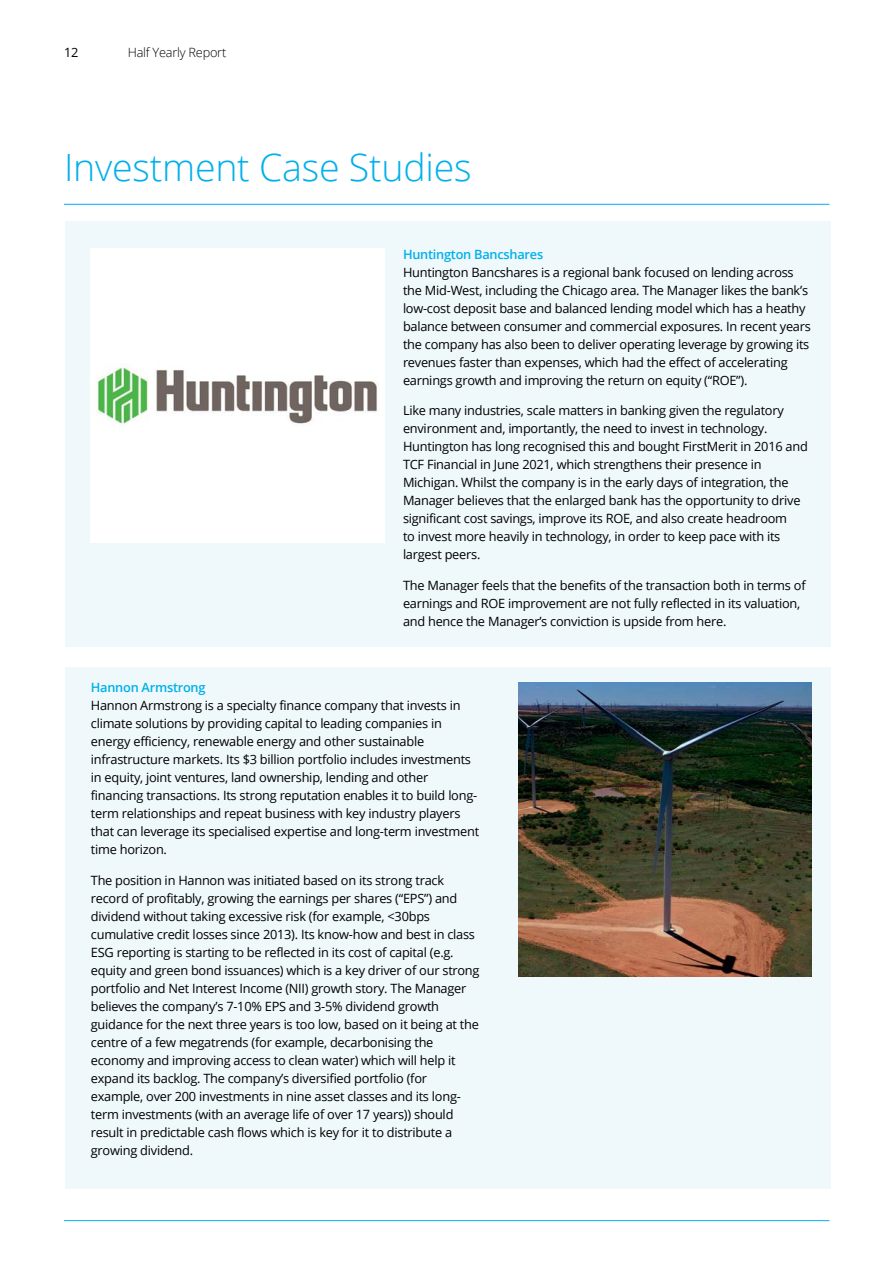
<style>
.page{position:relative;width:893px;height:1263px;background:#fff}
.page>*{position:absolute;margin:0;border:0;box-sizing:border-box;transform-origin:0 0}
.t1{font:300 37.5px "Open Sans";letter-spacing:-.005em;color:#00b0eb}
.t2{font:12.75px/18px "Open Sans";letter-spacing:-.02em;color:#000}
.t3{font:600 12.75px "Open Sans";letter-spacing:-.02em;color:#00b0eb}
.t4{font:300 12.75px "Open Sans";letter-spacing:-.02em;color:#000}
</style>
<div class="page">
<hr style="left:64px;top:204px;width:765px;height:1px;background:#00afeb">
<hr style="left:64px;top:1220px;width:765px;height:1px;background:#00afeb">
<div style="left:65px;top:221px;width:18px;height:23px;background:#eff8fb"></div>
<div style="left:83px;top:221px;width:302px;height:23px;background:#eff8fb"></div>
<div style="left:385px;top:221px;width:18px;height:23px;background:#eff8fb"></div>
<div style="left:403px;top:221px;width:410px;height:23px;background:#eff8fb"></div>
<div style="left:813px;top:221px;width:18px;height:23px;background:#eff8fb"></div>
<div style="left:65px;top:244px;width:18px;height:398px;background:#eff8fb"></div>
<div style="left:83px;top:244px;width:302px;height:398px;background:#eff8fb"></div>
<div style="left:385px;top:244px;width:18px;height:398px;background:#eff8fb"></div>
<div style="left:403px;top:244px;width:410px;height:18px;background:#eff8fb"></div>
<div style="left:403px;top:262px;width:410px;height:18px;background:#eff8fb"></div>
<div style="left:403px;top:280px;width:410px;height:18px;background:#eff8fb"></div>
<div style="left:403px;top:298px;width:410px;height:18px;background:#eff8fb"></div>
<div style="left:403px;top:316px;width:410px;height:18px;background:#eff8fb"></div>
<div style="left:403px;top:334px;width:410px;height:18px;background:#eff8fb"></div>
<div style="left:403px;top:352px;width:410px;height:18px;background:#eff8fb"></div>
<div style="left:403px;top:370px;width:410px;height:31px;background:#eff8fb"></div>
<div style="left:403px;top:401px;width:410px;height:18px;background:#eff8fb"></div>
<div style="left:403px;top:419px;width:410px;height:18px;background:#eff8fb"></div>
<div style="left:403px;top:437px;width:410px;height:18px;background:#eff8fb"></div>
<div style="left:403px;top:455px;width:410px;height:18px;background:#eff8fb"></div>
<div style="left:403px;top:473px;width:410px;height:18px;background:#eff8fb"></div>
<div style="left:403px;top:491px;width:410px;height:18px;background:#eff8fb"></div>
<div style="left:403px;top:509px;width:410px;height:18px;background:#eff8fb"></div>
<div style="left:403px;top:527px;width:410px;height:18px;background:#eff8fb"></div>
<div style="left:403px;top:545px;width:410px;height:31px;background:#eff8fb"></div>
<div style="left:403px;top:576px;width:410px;height:18px;background:#eff8fb"></div>
<div style="left:403px;top:594px;width:410px;height:18px;background:#eff8fb"></div>
<div style="left:403px;top:612px;width:410px;height:30px;background:#eff8fb"></div>
<div style="left:813px;top:244px;width:18px;height:398px;background:#eff8fb"></div>
<div style="left:65px;top:642px;width:18px;height:5px;background:#eff8fb"></div>
<div style="left:83px;top:642px;width:302px;height:5px;background:#eff8fb"></div>
<div style="left:385px;top:642px;width:18px;height:5px;background:#eff8fb"></div>
<div style="left:403px;top:642px;width:410px;height:5px;background:#eff8fb"></div>
<div style="left:813px;top:642px;width:18px;height:5px;background:#eff8fb"></div>
<div style="left:65px;top:667px;width:18px;height:11px;background:#eff8fb"></div>
<div style="left:83px;top:667px;width:406px;height:11px;background:#eff8fb"></div>
<div style="left:489px;top:667px;width:21px;height:11px;background:#eff8fb"></div>
<div style="left:510px;top:667px;width:303px;height:11px;background:#eff8fb"></div>
<div style="left:813px;top:667px;width:18px;height:11px;background:#eff8fb"></div>
<div style="left:65px;top:678px;width:18px;height:493px;background:#eff8fb"></div>
<div style="left:83px;top:678px;width:406px;height:493px;background:#eff8fb"></div>
<div style="left:489px;top:678px;width:21px;height:493px;background:#eff8fb"></div>
<div style="left:510px;top:678px;width:303px;height:493px;background:#eff8fb"></div>
<div style="left:813px;top:678px;width:18px;height:493px;background:#eff8fb"></div>
<div style="left:65px;top:1171px;width:18px;height:17px;background:#eff8fb"></div>
<div style="left:83px;top:1171px;width:406px;height:17px;background:#eff8fb"></div>
<div style="left:489px;top:1171px;width:21px;height:17px;background:#eff8fb"></div>
<div style="left:510px;top:1171px;width:303px;height:17px;background:#eff8fb"></div>
<div style="left:813px;top:1171px;width:18px;height:17px;background:#eff8fb"></div>
<img style="left:91px;top:249px;width:293px;height:293px">
<img style="left:518px;top:682px;width:294px;height:294px">
<p class="t2" style="left:64px;top:43px;width:16px">12</p>
<p class="t4" style="left:128px;top:43px;width:100px">Half Yearly Report</p>
<h1 class="t1" style="left:64px;top:141px;width:409px">Investment Case Studies</h1>
<p class="t3" style="left:403px;top:245px;width:142px">Huntington Bancshares</p>
<p class="t2" style="left:403px;top:263px;width:409px">Huntington Bancshares is a regional bank focused on lending across the Mid-West, including the Chicago area. The Manager likes the bank’s low-cost deposit base and balanced lending model which has a heathy balance between consumer and commercial exposures. In recent years the company has also been to deliver operating leverage by growing its revenues faster than expenses, which had the effect of accelerating earnings growth and improving the return on equity (“ROE”).</p>
<p class="t2" style="left:403px;top:401px;width:406px">Like many industries, scale matters in banking given the regulatory environment and, importantly, the need to invest in technology.<br>Huntington has long recognised this and bought FirstMerit in 2016 and TCF Financial in June 2021, which strengthens their presence in Michigan. Whilst the company is in the early days of integration, the Manager believes that the enlarged bank has the opportunity to drive significant cost savings, improve its ROE, and also create headroom<br>to invest more heavily in technology, in order to keep pace with its largest peers.</p>
<p class="t2" style="left:403px;top:576px;width:404px">The Manager feels that the benefits of the transaction both in terms of earnings and ROE improvement are not fully reflected in its valuation, and hence the Manager’s conviction is upside from here.</p>
<p class="t3" style="left:91px;top:678px;width:116px">Hannon Armstrong</p>
<p class="t2" style="left:91px;top:696px;width:390px">Hannon Armstrong is a specialty finance company that invests in climate solutions by providing capital to leading companies in energy efficiency, renewable energy and other sustainable infrastructure markets. Its $3 billion portfolio includes investments in equity, joint ventures, land ownership, lending and other financing transactions. Its strong reputation enables it to build long&shy;term relationships and repeat business with key industry players that can leverage its specialised expertise and long-term investment time horizon.</p>
<p class="t2" style="left:91px;top:871px;width:390px">The position in Hannon was initiated based on its strong track record of profitably, growing the earnings per shares (“EPS”) and dividend without taking excessive risk (for example, &lt;30bps cumulative credit losses since 2013). Its know-how and best in class ESG reporting is starting to be reflected in its cost of capital (e.g. equity and green bond issuances) which is a key driver of our strong portfolio and Net Interest Income (NII) growth story. The Manager believes the company’s 7-10% EPS and 3-5% dividend growth guidance for the next three years is too low, based on it being at the centre of a few megatrends (for example, decarbonising the economy and improving access to clean water) which will help it expand its backlog. The company’s diversified portfolio (for example, over 200 investments in nine asset classes and its long&shy;term investments (with an average life of over 17 years)) should result in predictable cash flows which is key for it to distribute a growing dividend.</p>
</div>
